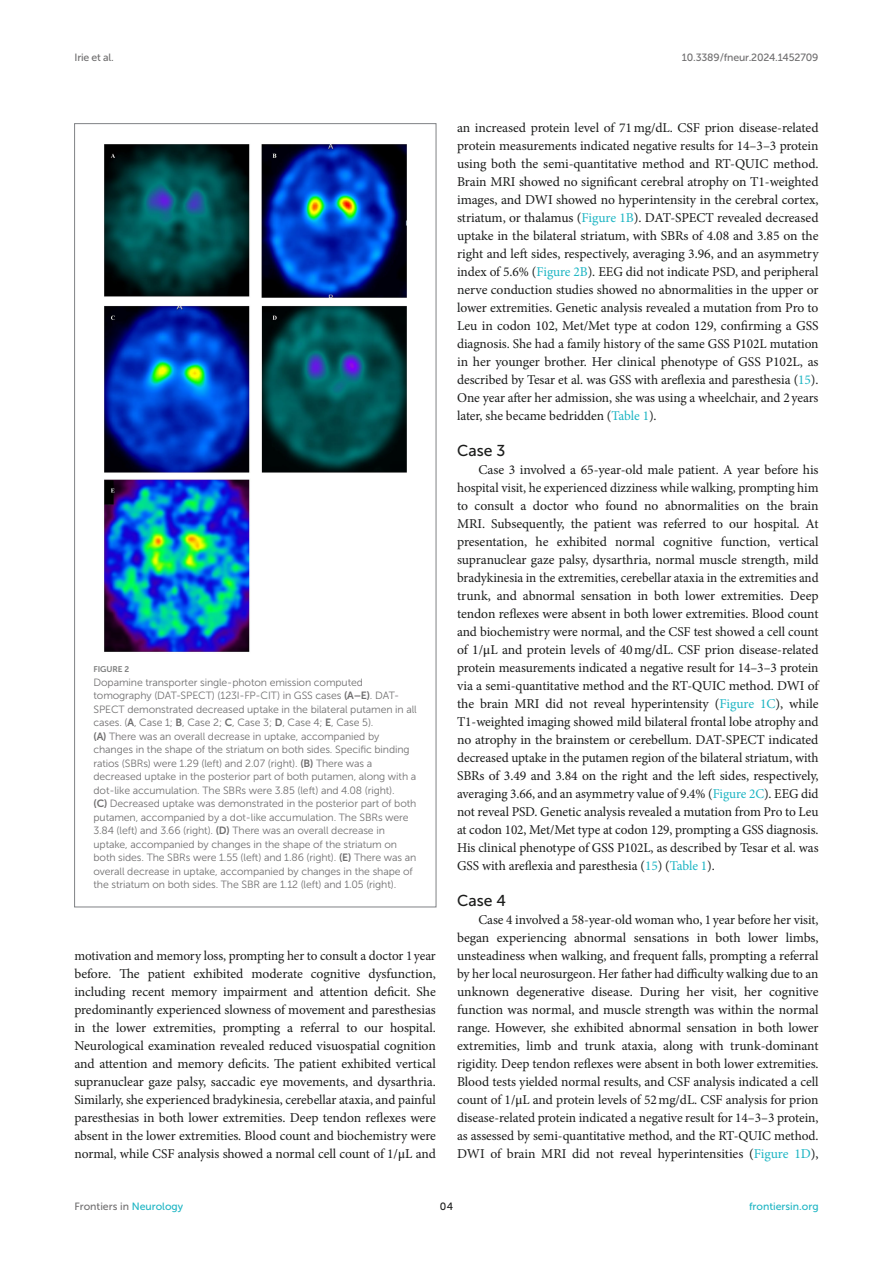
<style>
.page{position:relative;width:893px;height:1263px;background:#fff}
.page>*{position:absolute;margin:0;border:0;box-sizing:border-box;transform-origin:0 0}
.HEAD_3{font:15.75px "Museo Sans 500";color:#1b1c1b}
.TEXT_FLUSH{font:13.5px/18px "Minion Pro";letter-spacing:-.005em;color:#1b1c1b;text-align:justify}
.FIG_LEG{font:10.5px/13.5px "Museo Sans 300";letter-spacing:-.01em;color:#706f70}
.t1{font:10.5px "Museo Sans 500";letter-spacing:-.015em;color:#706f70}
.t2{font:10.5px "Museo Sans 500";color:#1db5c3}
.t3{font:10.5px "Museo Sans 500";color:#1b1c1b}
.FIG_HD{font:8.25px "Museo Sans 700";letter-spacing:-.01em;color:#7e7f7f}
.s1{font-family:"Museo Sans 700"}
.s2{font-family:"STIX General"}
.s3{color:#1db5c3}
</style>
<div class="page">
<img style="left:104px;top:144px;width:303px;height:508px">
<p class="t1" style="left:74px;top:51px;width:41px">Irie et al.</p>
<p class="t1" style="left:682px;top:51px;width:138px">10.3389/fneur.2024.1452709</p>
<p class="FIG_HD" style="left:94px;top:664px;width:37px">FIGURE 2</p>
<p class="FIG_LEG" style="left:94px;top:675px;width:325px">Dopamine transporter single-photon emission computed tomography (DAT-SPECT) (123I-FP-CIT) in GSS cases <span class="s1">(A–E)</span>. DAT-SPECT demonstrated decreased uptake in the bilateral putamen in all cases. (<span class="s1">A</span>, Case 1; <span class="s1">B</span>, Case 2; <span class="s1">C</span>, Case 3; <span class="s1">D</span>, Case 4; <span class="s1">E</span>, Case 5).<br><span class="s1">(A)</span> There was an overall decrease in uptake, accompanied by changes in the shape of the striatum on both sides. Specific binding ratios (SBRs) were 1.29 (left) and 2.07 (right). <span class="s1">(B)</span> There was a decreased uptake in the posterior part of both putamen, along with a dot-like accumulation. The SBRs were 3.85 (left) and 4.08 (right).<br><span class="s1">(C)</span> Decreased uptake was demonstrated in the posterior part of both putamen, accompanied by a dot-like accumulation. The SBRs were 3.84 (left) and 3.66 (right). <span class="s1">(D)</span> There was an overall decrease in uptake, accompanied by changes in the shape of the striatum on both sides. The SBRs were 1.55 (left) and 1.86 (right). <span class="s1">(E)</span> There was an overall decrease in uptake, accompanied by changes in the shape of the striatum on both sides. The SBR are 1.12 (left) and 1.05 (right).</p>
<p class="TEXT_FLUSH" style="left:74px;top:947px;width:363px">motivation and memory loss, prompting her to consult a doctor 1year before. The patient exhibited moderate cognitive dysfunction, including recent memory impairment and attention deficit. She predominantly experienced slowness of movement and paresthesias in the lower extremities, prompting a referral to our hospital.<br>Neurological examination revealed reduced visuospatial cognition and attention and memory deficits. The patient exhibited vertical supranuclear gaze palsy, saccadic eye movements, and dysarthria.<br>Similarly, she experienced bradykinesia, cerebellar ataxia, and painful paresthesias in both lower extremities. Deep tendon reflexes were absent in the lower extremities. Blood count and biochemistry were normal, while CSF analysis showed a normal cell count of 1/<span class="s2">μ</span>L and</p>
<p class="TEXT_FLUSH" style="left:457px;top:119px;width:363px">an increased protein level of 71mg/dL. CSF prion disease-related protein measurements indicated negative results for 14–3–3 protein using both the semi-quantitative method and RT-QUIC method.<br>Brain MRI showed no significant cerebral atrophy on T1-weighted images, and DWI showed no hyperintensity in the cerebral cortex, striatum, or thalamus (<span class="s3">Figure 1B</span>). DAT-SPECT revealed decreased uptake in the bilateral striatum, with SBRs of 4.08 and 3.85 on the right and left sides, respectively, averaging 3.96, and an asymmetry index of 5.6% (<span class="s3">Figure 2B</span>). EEG did not indicate PSD, and peripheral nerve conduction studies showed no abnormalities in the upper or lower extremities. Genetic analysis revealed a mutation from Pro to Leu in codon 102, Met/Met type at codon 129, confirming a GSS diagnosis. She had a family history of the same GSS P102L mutation in her younger brother. Her clinical phenotype of GSS P102L, as described by Tesar et al. was GSS with areflexia and paresthesia (<span class="s3">15</span>).<br>One year after her admission, she was using a wheelchair, and 2years later, she became bedridden (<span class="s3">Table 1</span>).</p>
<p class="HEAD_3" style="left:457px;top:442px;width:50px">Case 3</p>
<p class="TEXT_FLUSH" style="left:457px;top:461px;width:363px;text-indent:21px">Case 3 involved a 65-year-old male patient. A year before his hospital visit, he experienced dizziness while walking, prompting him to consult a doctor who found no abnormalities on the brain MRI. Subsequently, the patient was referred to our hospital. At presentation, he exhibited normal cognitive function, vertical supranuclear gaze palsy, dysarthria, normal muscle strength, mild bradykinesia in the extremities, cerebellar ataxia in the extremities and trunk, and abnormal sensation in both lower extremities. Deep tendon reflexes were absent in both lower extremities. Blood count and biochemistry were normal, and the CSF test showed a cell count of 1/<span class="s2">μ</span>L and protein levels of 40mg/dL. CSF prion disease-related protein measurements indicated a negative result for 14–3–3 protein via a semi-quantitative method and the RT-QUIC method. DWI of the brain MRI did not reveal hyperintensity (<span class="s3">Figure 1C</span>), while T1-weighted imaging showed mild bilateral frontal lobe atrophy and no atrophy in the brainstem or cerebellum. DAT-SPECT indicated decreased uptake in the putamen region of the bilateral striatum, with SBRs of 3.49 and 3.84 on the right and the left sides, respectively, averaging 3.66, and an asymmetry value of 9.4% (<span class="s3">Figure 2C</span>). EEG did not reveal PSD. Genetic analysis revealed a mutation from Pro to Leu at codon 102, Met/Met type at codon 129, prompting a GSS diagnosis.<br>His clinical phenotype of GSS P102L, as described by Tesar et al. was GSS with areflexia and paresthesia (<span class="s3">15</span>) (<span class="s3">Table 1</span>).</p>
<p class="HEAD_3" style="left:457px;top:892px;width:51px">Case 4</p>
<p class="TEXT_FLUSH" style="left:457px;top:911px;width:363px;text-indent:21px">Case 4 involved a 58-year-old woman who, 1year before her visit, began experiencing abnormal sensations in both lower limbs, unsteadiness when walking, and frequent falls, prompting a referral by her local neurosurgeon. Her father had difficulty walking due to an unknown degenerative disease. During her visit, her cognitive function was normal, and muscle strength was within the normal range. However, she exhibited abnormal sensation in both lower extremities, limb and trunk ataxia, along with trunk-dominant rigidity. Deep tendon reflexes were absent in both lower extremities.<br>Blood tests yielded normal results, and CSF analysis indicated a cell count of 1/<span class="s2">μ</span>L and protein levels of 52mg/dL. CSF analysis for prion disease-related protein indicated a negative result for 14–3–3 protein, as assessed by semi-quantitative method, and the RT-QUIC method.<br>DWI of brain MRI did not reveal hyperintensities (<span class="s3">Figure 1D</span>),</p>
<p class="t1" style="left:74px;top:1200px;width:110px">Frontiers in <span class="s3">Neurology</span></p>
<p class="t3" style="left:440px;top:1200px;width:15px">04</p>
<p class="t2" style="left:749px;top:1200px;width:71px">frontiersin.org</p>
</div>
